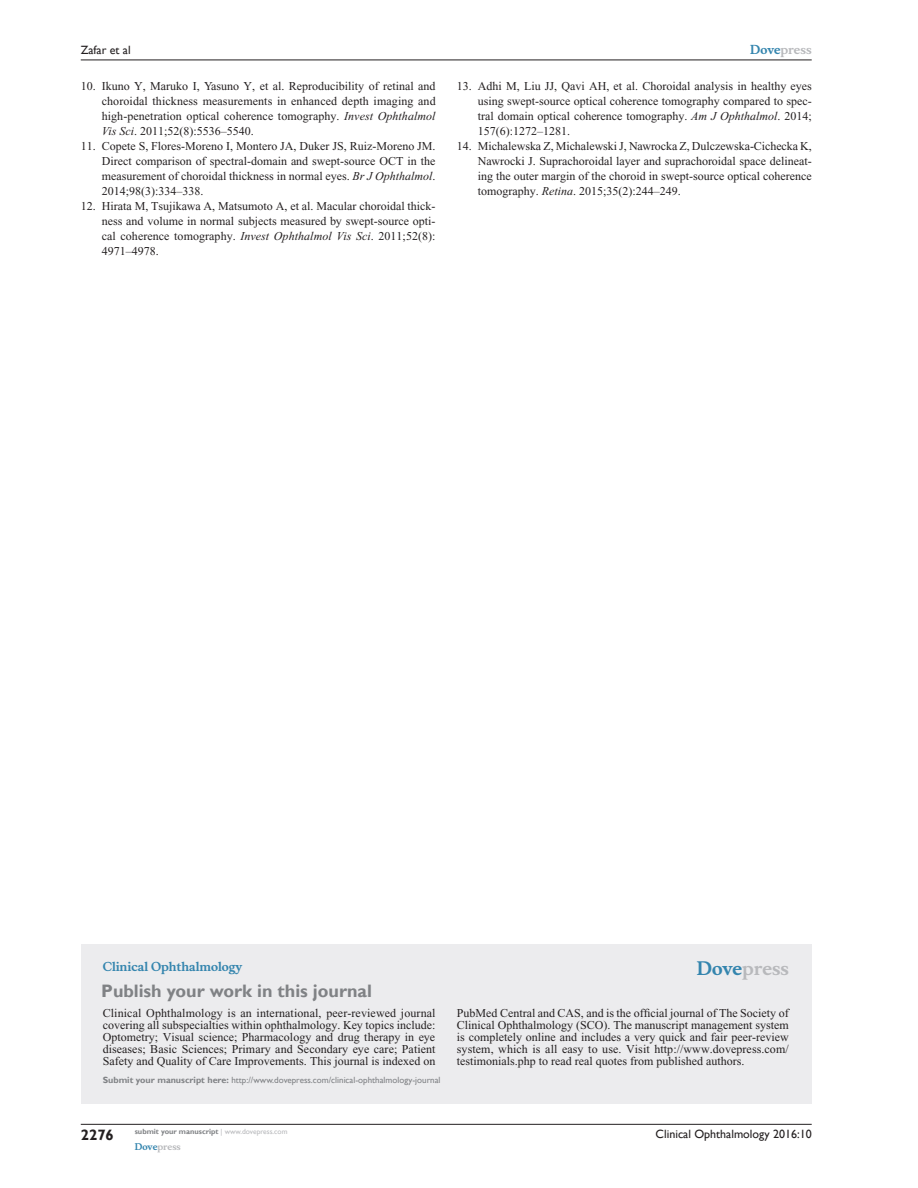
<style>
.page{position:relative;width:918px;height:1188px;background:#fff}
.page>*{position:absolute;margin:0;border:0;box-sizing:border-box;transform-origin:0 0}
.PromBx-H1{font:700 18px "Gill Sans";color:#808285}
.PromBx-Brand{font:700 18px "Musee";color:#b8b9bc}
.t1{font:700 15px "Gill Sans";color:#231f20}
.RefNL2{font:12px/15px "Times New Roman";color:#231f20;text-align:justify}
.PromBx-Tx{font:12px/12px "Times New Roman";color:#231f20;text-align:justify}
.t2{font:12px "Gill Sans";color:#231f20}
.PromBx-JrnlName{font:700 12px "Musee";color:#3485ae}
.t3{font:700 12px "Musee";color:#b8b9bc}
.PromBx-SubmitMssWebA{font:9px "Gill Sans";color:#808285}
.t4{font:700 9px "Musee";color:#b8b9bc}
.t5{font:700 7.5px "Gill Sans";color:#808285}
.s1{font-style:italic}
.s2{color:#3485ae}
.s3{font-weight:700}
.s4{font-weight:400;color:#b8b9bc}
</style>
<div class="page">
<div style="left:81px;top:944px;width:731px;height:159px;background:#ececee"></div>
<hr style="left:81px;top:1124px;width:731px;height:1px;background:#231f20">
<hr style="left:81px;top:60px;width:731px;height:1px;background:#231f20">
<p class="t2" style="left:81px;top:43px;width:51px">Zafar et al</p>
<p class="RefNL2" style="left:102px;top:79px;width:335px;text-indent:-21px">10. Ikuno Y, Maruko I, Yasuno Y, et al. Reproducibility of retinal and choroidal thickness measurements in enhanced depth imaging and high-penetration optical coherence tomography. <span class="s1">Invest Ophthalmol Vis Sci</span>. 2011;52(8):5536–5540.</p>
<p class="RefNL2" style="left:102px;top:139px;width:335px;text-indent:-21px">11. Copete S, Flores-Moreno I, Montero JA, Duker JS, Ruiz-Moreno JM.<br>Direct comparison of spectral-domain and swept-source OCT in the measurement of choroidal thickness in normal eyes. <span class="s1">Br J Ophthalmol</span>.<br>2014;98(3):334–338.</p>
<p class="RefNL2" style="left:102px;top:199px;width:335px;text-indent:-21px">12. Hirata M, Tsujikawa A, Matsumoto A, et al. Macular choroidal thick&shy;ness and volume in normal subjects measured by swept-source opti&shy;cal coherence tomography. <span class="s1">Invest Ophthalmol Vis Sci</span>. 2011;52(8):<br>4971–4978.</p>
<p class="t3" style="left:750px;top:43px;width:63px"><span class="s2">Dove</span>press</p>
<p class="RefNL2" style="left:478px;top:79px;width:335px;text-indent:-21px">13. Adhi M, Liu JJ, Qavi AH, et al. Choroidal analysis in healthy eyes using swept-source optical coherence tomography compared to spec&shy;tral domain optical coherence tomography. <span class="s1">Am J Ophthalmol</span>. 2014; 157(6):1272–1281.</p>
<p class="RefNL2" style="left:478px;top:139px;width:336px;text-indent:-21px">14. Michalewska Z, Michalewski J, Nawrocka Z, Dulczewska-Cichecka K, Nawrocki J. Suprachoroidal layer and suprachoroidal space delineat&shy;ing the outer margin of the choroid in swept-source optical coherence tomography. <span class="s1">Retina</span>. 2015;35(2):244–249.</p>
<p class="PromBx-JrnlName" style="left:103px;top:959px;width:141px">Clinical Ophthalmology</p>
<p class="PromBx-H1" style="left:101px;top:980px;width:272px">Publish your work in this journal</p>
<p class="PromBx-Brand" style="left:697px;top:958px;width:94px"><span class="s2">Dove</span>press</p>
<p class="PromBx-Tx" style="left:103px;top:1007px;width:334px">Clinical Ophthalmology is an international, peer-reviewed journal covering all subspecialties within ophthalmology. Key topics include:<br>Optometry; Visual science; Pharmacology and drug therapy in eye diseases; Basic Sciences; Primary and Secondary eye care; Patient Safety and Quality of Care Improvements. This journal is indexed on</p>
<p class="PromBx-Tx" style="left:457px;top:1007px;width:333px">PubMed Central and CAS, and is the official journal of The Society of Clinical Ophthalmology (SCO). The manuscript management system is completely online and includes a very quick and fair peer-review system, which is all easy to use. Visit http://www.dovepress.com/ testimonials.php to read real quotes from published authors.</p>
<p class="PromBx-SubmitMssWebA" style="left:103px;top:1075px;width:339px"><span class="s3">Submit your manuscript here:</span> http://www.dovepress.com/clinical-ophthalmology-journal</p>
<p class="t1" style="left:81px;top:1126px;width:35px">2276</p>
<p class="t5" style="left:135px;top:1127px;width:154px">submit your manuscript <span class="s4">| www.dovepress.com</span></p>
<p class="t4" style="left:135px;top:1141px;width:48px"><span class="s2">Dove</span>press</p>
<p class="t2" style="left:656px;top:1127px;width:158px">Clinical Ophthalmology 2016:10</p>
</div>
